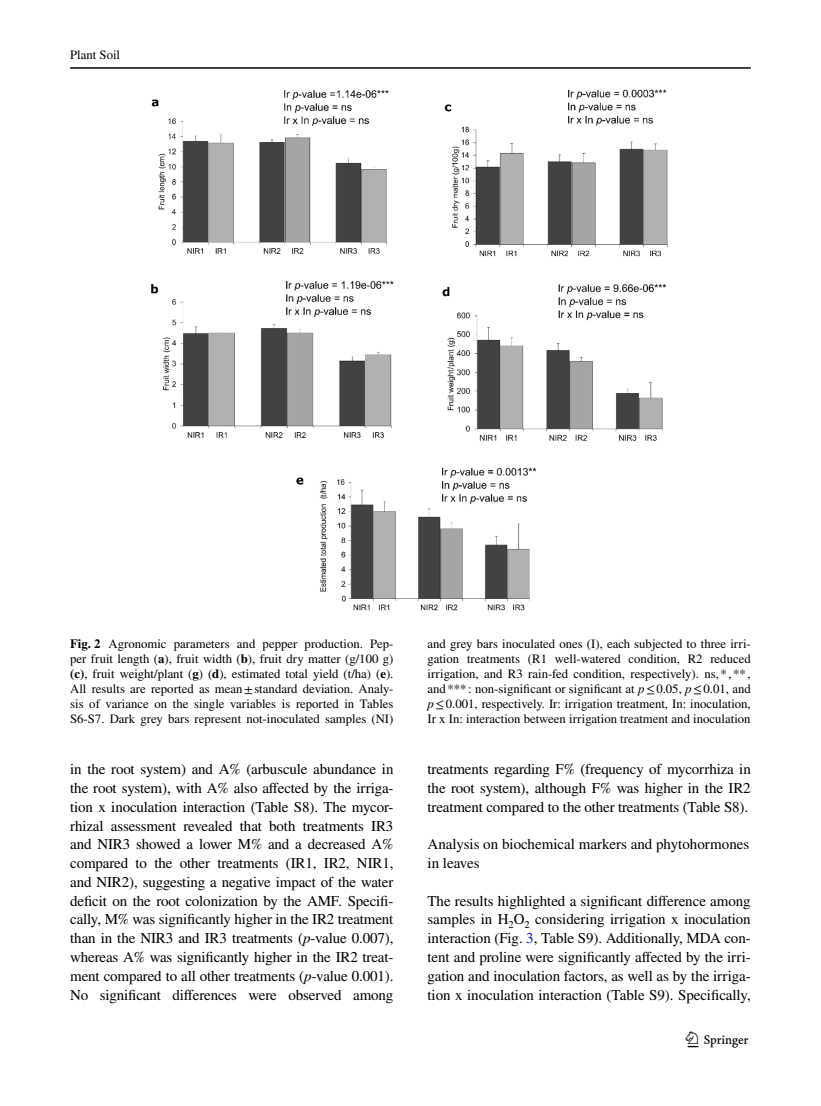
<style>
.page{position:relative;width:821px;height:1106px;background:#fff}
.page>*{position:absolute;margin:0;border:0;box-sizing:border-box;transform-origin:0 0}
.t1{font:22.5px "Springnew Regular 3";color:#000}
.t2{font:15px/18.8px "STIX";letter-spacing:-.01em;color:#000;text-align:justify}
.t3{font:12.75px/15px "STIX";color:#000;text-align:justify}
.s1{font-weight:700}
.s2{font-style:italic}
.s3{color:#00f}
</style>
<div class="page">
<hr style="left:70px;top:67px;width:680px;height:2px;background:#000">
<img style="left:151px;top:89px;width:517px;height:522px">
<p class="t3" style="left:70px;top:48px;width:51px">Plant Soil</p>
<p class="t3" style="left:70px;top:637px;width:325px"><span class="s1">Fig. 2</span> Agronomic parameters and pepper production. Pep&shy;per fruit length (<span class="s1">a</span>), fruit width (<span class="s1">b</span>), fruit dry matter (g/100 g) <span class="s1">(c)</span>, fruit weight/plant (<span class="s1">g</span>) (<span class="s1">d</span>), estimated total yield (t/ha) (<span class="s1">e</span>).<br>All results are reported as mean±standard deviation. Analy&shy;sis of variance on the single variables is reported in Tables S6-S7. Dark grey bars represent not-inoculated samples (NI)</p>
<p class="t3" style="left:427px;top:636px;width:325px">and grey bars inoculated ones (I), each subjected to three irri&shy;gation treatments (R1 well-watered condition, R2 reduced irrigation, and R3 rain-fed condition, respectively). ns, *,**, and ***: non-significant or significant at <span class="s2">p</span>≤0.05, <span class="s2">p</span>≤0.01, and <span class="s2">p</span>≤0.001, respectively. Ir: irrigation treatment, In: inoculation, Ir x In: interaction between irrigation treatment and inoculation</p>
<p class="t2" style="left:70px;top:761px;width:325px">in the root system) and A% (arbuscule abundance in the root system), with A% also affected by the irriga&shy;tion x inoculation interaction (Table S8). The mycor&shy;rhizal assessment revealed that both treatments IR3 and NIR3 showed a lower M% and a decreased A% compared to the other treatments (IR1, IR2, NIR1, and NIR2), suggesting a negative impact of the water deficit on the root colonization by the AMF. Specifi&shy;cally, M% was significantly higher in the IR2 treatment than in the NIR3 and IR3 treatments (<span class="s2">p</span>-value 0.007), whereas A% was significantly higher in the IR2 treat&shy;ment compared to all other treatments (<span class="s2">p</span>-value 0.001).<br>No significant differences were observed among</p>
<p class="t2" style="left:427px;top:761px;width:325px">treatments regarding F% (frequency of mycorrhiza in the root system), although F% was higher in the IR2 treatment compared to the other treatments (Table S8).</p>
<p class="t2" style="left:427px;top:836px;width:323px">Analysis on biochemical markers and phytohormones in leaves</p>
<p class="t2" style="left:427px;top:892px;width:325px">The results highlighted a significant difference among samples in H<sub>2</sub>O<sub>2</sub> considering irrigation x inoculation interaction (Fig. <span class="s3">3</span>, Table S9). Additionally, MDA con&shy;tent and proline were significantly affected by the irri&shy;gation and inoculation factors, as well as by the irriga&shy;tion x inoculation interaction (Table S9). Specifically,</p>
<h1 class="t1" style="left:687px;top:1031px;width:62px">1 3</h1>
</div>
